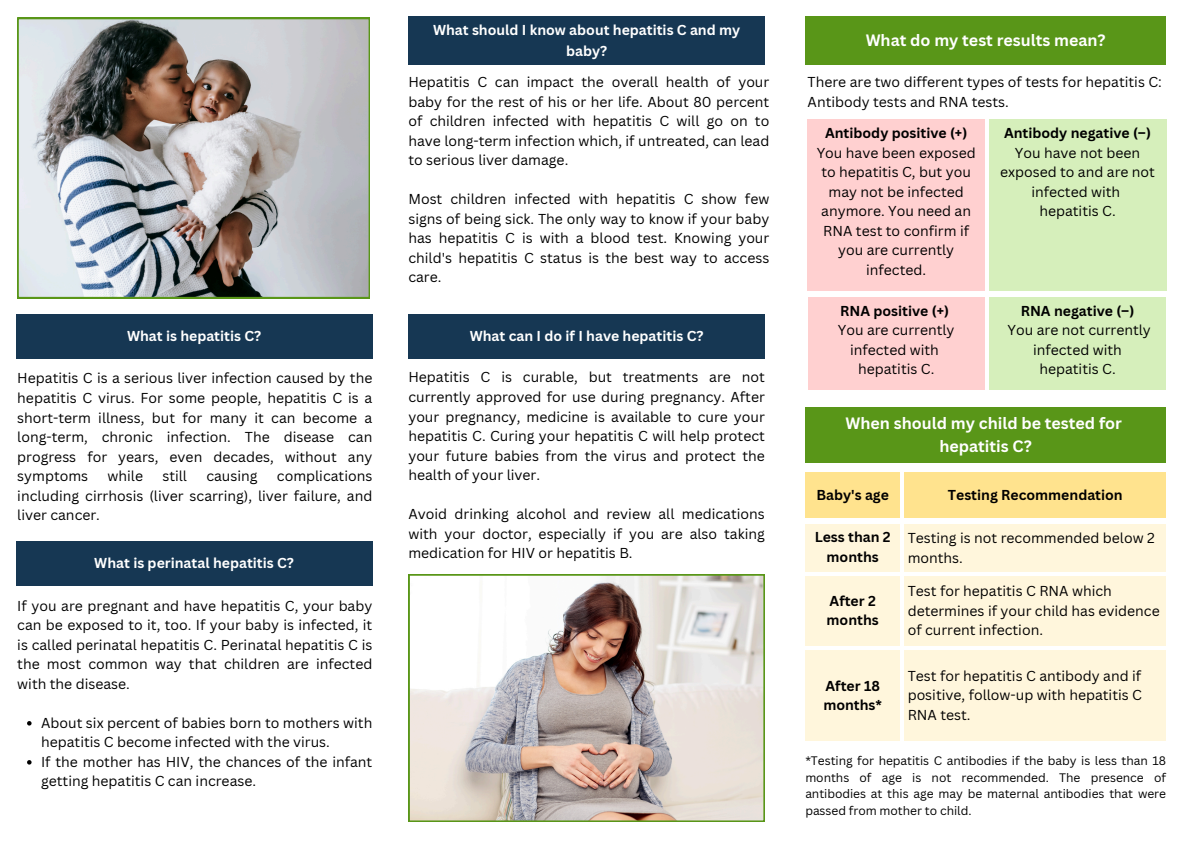
<style>
.page{position:relative;width:1188px;height:843px;background:#fff}
.page>*{position:absolute;margin:0;border:0;box-sizing:border-box;transform-origin:0 0}
.t1{font:700 16px/23.2px "Canva Sans";color:#fff;text-align:center}
.t2{font:14px/19.5px "Canva Sans";color:#000;text-align:justify}
.t3{font:700 14px/21px "Canva Sans";color:#fff;text-align:center}
.t4{font:700 14px/19.5px "Canva Sans";color:#000}
.t5{font:12px/16.5px "Canva Sans";letter-spacing:-.005em;color:#000;text-align:justify}
.s1{font-weight:700}
</style>
<div class="page">
<svg style="left:17px;top:18px;width:353px;height:280px;background:#a9a9a9"></svg>
<div style="left:16px;top:314px;width:356px;height:45px;background:#163753"></div>
<div style="left:16px;top:541px;width:356px;height:45px;background:#163753"></div>
<img style="left:408px;top:574px;width:357px;height:247px">
<div style="left:408px;top:16px;width:357px;height:49px;background:#163753"></div>
<div style="left:408px;top:314px;width:357px;height:45px;background:#163753"></div>
<svg style="left:27px;top:721px;width:5px;height:4px"></svg>
<svg style="left:27px;top:760px;width:5px;height:4px"></svg>
<div style="left:808px;top:119px;width:177px;height:171px;background:#ffd0d0"></div>
<div style="left:989px;top:119px;width:177px;height:171px;background:#d6efbb"></div>
<div style="left:808px;top:297px;width:177px;height:92px;background:#ffd0d0"></div>
<div style="left:989px;top:297px;width:177px;height:92px;background:#d6efbb"></div>
<div style="left:805px;top:472px;width:95px;height:46px;background:#ffe38e"></div>
<div style="left:905px;top:472px;width:261px;height:46px;background:#ffe38e"></div>
<div style="left:805px;top:576px;width:95px;height:69px;background:#fff6dc"></div>
<div style="left:805px;top:524px;width:95px;height:47px;background:#fff6dc"></div>
<div style="left:805px;top:650px;width:95px;height:90px;background:#fff6dc"></div>
<div style="left:905px;top:524px;width:261px;height:47px;background:#fff6dc"></div>
<div style="left:905px;top:576px;width:261px;height:69px;background:#fff6dc"></div>
<div style="left:905px;top:650px;width:261px;height:90px;background:#fff6dc"></div>
<div style="left:805px;top:407px;width:361px;height:55px;background:#599618"></div>
<div style="left:805px;top:16px;width:361px;height:49px;background:#599618"></div>
<h2 class="t3" style="left:127px;top:325px;width:136px">What is hepatitis C?</h2>
<p class="t2" style="left:17px;top:368px;width:357px">Hepatitis C is a serious liver infection caused by the hepatitis C virus. For some people, hepatitis C is a short-term illness, but for many it can become a long-term, chronic infection. The disease can progress for years, even decades, without any symptoms</p>
<p class="t2" style="left:17px;top:465px;width:357px;text-indent:260px">complications including cirrhosis (liver scarring), liver failure, and liver cancer.</p>
<p class="t2" style="left:108px;top:465px;width:37px">while</p>
<p class="t2" style="left:162px;top:465px;width:26px">still</p>
<p class="t2" style="left:206px;top:465px;width:53px">causing</p>
<h3 class="t3" style="left:94px;top:552px;width:201px">What is perinatal hepatitis C?</h3>
<h2 class="t2" style="left:17px;top:595px;width:357px">If you are pregnant and have hepatitis C, your baby can be exposed to it, too. If your baby is infected, it is called perinatal hepatitis C. Perinatal hepatitis C is the most common way that children are infected with the disease.</h2>
<h3 class="t2" style="left:41px;top:712px;width:333px">About six percent of babies born to mothers with hepatitis C become infected with the virus.</h3>
<h3 class="t2" style="left:41px;top:751px;width:333px">If the mother has HIV, the chances of the infant getting hepatitis C can increase.</h3>
<h3 class="t3" style="left:433px;top:19px;width:309px">What should I know about hepatitis C and my baby?</h3>
<h2 class="t2" style="left:408px;top:72px;width:362px">Hepatitis C can impact the overall health of your baby for the rest of his or her life. About 80 percent of children infected with hepatitis C will go on to have long-term infection which, if untreated, can lead to serious liver damage.</h2>
<h3 class="t2" style="left:408px;top:189px;width:362px">Most children infected with hepatitis C show few signs of being sick. The only way to know if your baby has hepatitis C is with a blood test. Knowing your child's hepatitis C status is the best way to access care.</h3>
<p class="t3" style="left:470px;top:325px;width:235px">What can I do if I have hepatitis C?</p>
<h3 class="t2" style="left:408px;top:367px;width:358px">Hepatitis C is curable, but treatments are not currently approved for use during pregnancy. After your pregnancy, medicine is available to cure your hepatitis C. Curing your hepatitis C will help protect your future babies from the virus and protect the health of your liver.</h3>
<p class="t2" style="left:408px;top:503px;width:358px">Avoid drinking alcohol and review all medications with your doctor, especially if you are also taking medication for HIV or hepatitis B.</p>
<h3 class="t1" style="left:866px;top:28px;width:242px">What do my test results mean?</h3>
<h3 class="t2" style="left:808px;top:72px;width:356px">There are two different types of tests for hepatitis C:<br>Antibody tests and RNA tests.</h3>
<h1 class="t2" style="left:817px;top:123px;width:161px;text-align:center"><span class="s1">Antibody positive (+)<br></span>You have been exposed to hepatitis C, but you may not be infected anymore. You need an<br>RNA test to confirm if you are currently infected.</h1>
<h3 class="t2" style="left:1000px;top:123px;width:156px;text-align:center"><span class="s1">Antibody negative (–)<br></span>You have not been exposed to and are not infected with<br>hepatitis C.</h3>
<h3 class="t2" style="left:838px;top:300px;width:118px;text-align:center"><span class="s1">RNA positive (+)<br></span>You are currently infected with hepatitis C.</h3>
<h3 class="t2" style="left:1008px;top:300px;width:145px;text-align:center"><span class="s1">RNA negative (–)<br></span>You are not currently infected with hepatitis C.</h3>
<h3 class="t1" style="left:846px;top:411px;width:278px">When should my child be tested for hepatitis C?</h3>
<h3 class="t4" style="left:816px;top:484px;width:74px">Baby's age</h3>
<h3 class="t4" style="left:948px;top:484px;width:176px">Testing Recommendation</h3>
<h2 class="t4" style="left:815px;top:527px;width:78px;text-align:center">Less than 2 months</h2>
<h1 class="t4" style="left:827px;top:590px;width:54px">After 2 months</h1>
<h2 class="t4" style="left:823px;top:675px;width:60px">After 18 months*</h2>
<h2 class="t2" style="left:908px;top:527px;width:249px">Testing is not recommended below 2 months.</h2>
<h2 class="t2" style="left:908px;top:581px;width:254px;text-align:left">Test for hepatitis C RNA which determines if your child has evidence of current infection.</h2>
<h2 class="t2" style="left:908px;top:665px;width:236px">Test for hepatitis C antibody and if positive, follow-up with hepatitis C RNA test.</h2>
<p class="t5" style="left:805px;top:752px;width:362px">*Testing for hepatitis C antibodies if the baby is less than 18 months of age is not recommended. The presence of antibodies at this age may be maternal antibodies that were passed from mother to child.</p>
</div>
